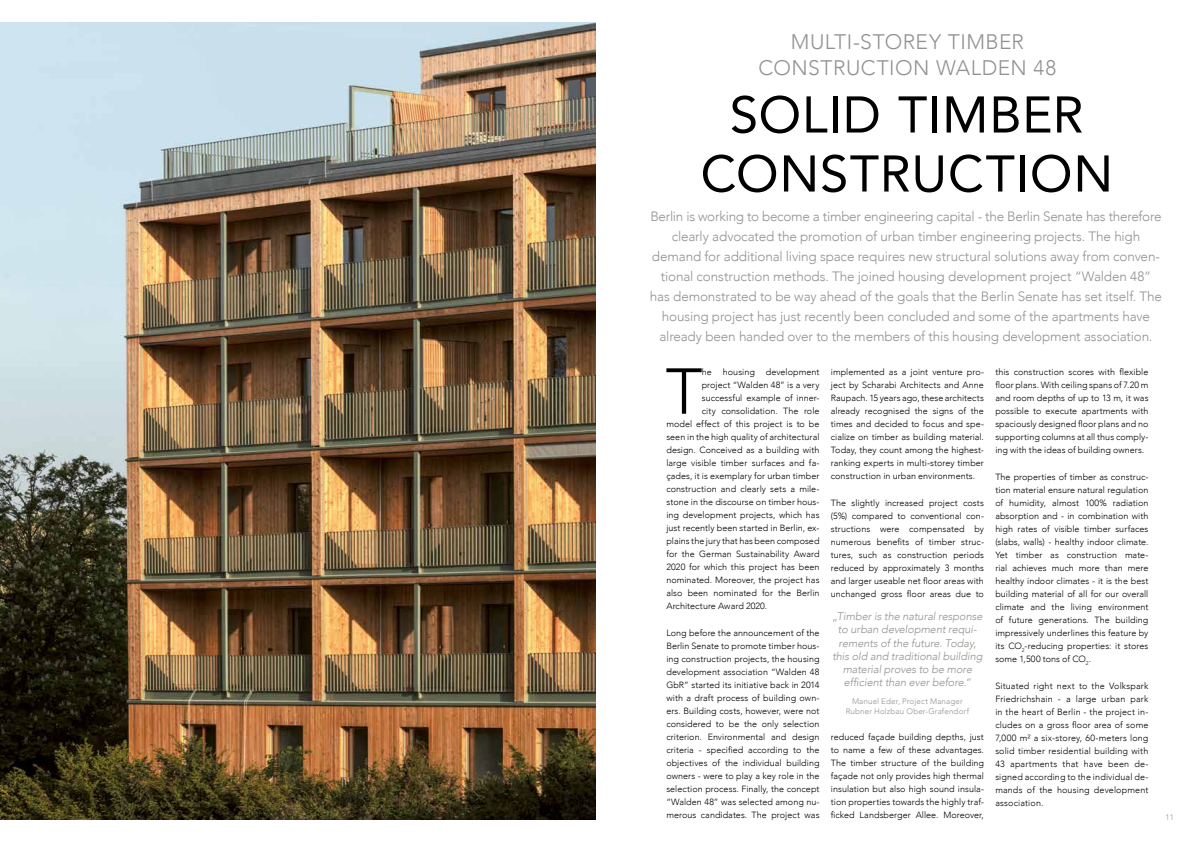
<style>
.page{position:relative;width:1191px;height:842px;background:#fff}
.page>*{position:absolute;margin:0;border:0;box-sizing:border-box;transform-origin:0 0}
.t1{font:300 64.1px "Avenir";color:#000}
.t2{font:51px/59px "Avenir";letter-spacing:.015em;color:#000;text-align:center}
.t3{font:300 21px/25.2px "Avenir";letter-spacing:.025em;color:#949290;text-align:center}
.t4{font:300 13.5px/20px "Avenir";letter-spacing:-.01em;color:#949290;text-align:center}
.t5{font:italic 300 11px/13.2px "Avenir";letter-spacing:-.005em;color:#949290;text-align:center}
.t6{font:300 9px/13px "Avenir";letter-spacing:.005em;color:#000;text-align:justify}
.t7{font:300 8px/9.6px "Avenir";letter-spacing:.02em;color:#949290;text-align:center}
</style>
<div class="page">
<img style="left:0;top:23px;width:595px;height:796px">
<h3 class="t3" style="left:758px;top:31px;width:299px">MULTI-STOREY TIMBER<br>CONSTRUCTION WALDEN 48</h3>
<h2 class="t2" style="left:700px;top:90px;width:414px">SOLID TIMBER<br>CONSTRUCTION</h2>
<p class="t4" style="left:650px;top:208px;width:513px">Berlin is working to become a timber engineering capital - the Berlin Senate has therefore clearly advocated the promotion of urban timber engineering projects. The high demand for additional living space requires new structural solutions away from conven&shy;tional construction methods. The joined housing development project “Walden 48” has demonstrated to be way ahead of the goals that the Berlin Senate has set itself. The housing project has just recently been concluded and some of the apartments have already been handed over to the members of this housing development association.</p>
<h1 class="t1" style="left:665px;top:364px;width:38px">T</h1>
<p class="t6" style="left:702px;top:366px;width:119px">he housing development</p>
<p class="t6" style="left:702px;top:379px;width:119px">project “Walden 48” is a very</p>
<p class="t6" style="left:702px;top:392px;width:119px">successful example of inner-</p>
<p class="t6" style="left:702px;top:405px;width:119px">city consolidation. The role</p>
<p class="t6" style="left:666px;top:418px;width:155px">model effect of this project is to be</p>
<p class="t6" style="left:666px;top:431px;width:155px">seen in the high quality of architectural</p>
<p class="t6" style="left:666px;top:444px;width:155px">design. Conceived as a building with</p>
<p class="t6" style="left:666px;top:457px;width:155px">large visible timber surfaces and fa-</p>
<p class="t6" style="left:666px;top:470px;width:155px">çades, it is exemplary for urban timber</p>
<p class="t6" style="left:666px;top:483px;width:155px">construction and clearly sets a mile-</p>
<p class="t6" style="left:666px;top:496px;width:155px">stone in the discourse on timber hous-</p>
<p class="t6" style="left:666px;top:509px;width:155px">ing development projects, which has</p>
<p class="t6" style="left:666px;top:522px;width:155px">just recently been started in Berlin, ex-</p>
<p class="t6" style="left:666px;top:535px;width:155px">plains the jury that has been composed</p>
<p class="t6" style="left:666px;top:548px;width:155px">for the German Sustainability Award</p>
<p class="t6" style="left:666px;top:561px;width:155px">2020 for which this project has been</p>
<p class="t6" style="left:666px;top:574px;width:155px">nominated. Moreover, the project has</p>
<p class="t6" style="left:666px;top:587px;width:155px">also been nominated for the Berlin</p>
<p class="t6" style="left:666px;top:600px;width:102px">Architecture Award 2020.</p>
<p class="t6" style="left:666px;top:627px;width:155px">Long before the announcement of the Berlin Senate to promote timber hous&shy;ing construction projects, the housing development association “Walden 48<br>GbR” started its initiative back in 2014 with a draft process of building own&shy;ers. Building costs, however, were not considered to be the only selection criterion. Environmental and design criteria - specified according to the objectives of the individual building owners - were to play a key role in the selection process. Finally, the concept “Walden 48” was selected among nu&shy;merous candidates. The project was</p>
<p class="t6" style="left:831px;top:366px;width:155px">implemented as a joint venture pro&shy;ject by Scharabi Architects and Anne Raupach. 15 years ago, these architects already recognised the signs of the times and decided to focus and spe&shy;cialize on timber as building material.<br>Today, they count among the highest&shy;ranking experts in multi-storey timber construction in urban environments.</p>
<p class="t6" style="left:831px;top:497px;width:155px">The slightly increased project costs (5%) compared to conventional con&shy;structions were compensated by numerous benefits of timber struc&shy;tures, such as construction periods reduced by approximately 3 months and larger useable net floor areas with unchanged gross floor areas due to</p>
<p class="t5" style="left:832px;top:611px;width:152px">„Timber is the natural response to urban development requi&shy;rements of the future. Today, this old and traditional building material proves to be more efficient than ever before.“</p>
<p class="t7" style="left:845px;top:697px;width:125px">Manuel Eder, Project Manager<br>Rubner Holzbau Ober-Grafendorf</p>
<p class="t6" style="left:831px;top:731px;width:155px">reduced façade building depths, just to name a few of these advantages.<br>The timber structure of the building façade not only provides high thermal insulation but also high sound insula&shy;tion properties towards the highly traf&shy;ficked Landsberger Allee. Moreover,</p>
<p class="t6" style="left:995px;top:365px;width:155px">this construction scores with flexible floor plans. With ceiling spans of 7.20 m and room depths of up to 13 m, it was possible to execute apartments with spaciously designed floor plans and no supporting columns at all thus comply&shy;ing with the ideas of building owners.</p>
<p class="t6" style="left:995px;top:471px;width:155px">The properties of timber as construc&shy;tion material ensure natural regulation of humidity, almost 100% radiation absorption and - in combination with high rates of visible timber surfaces (slabs, walls) - healthy indoor climate.<br>Yet timber as construction mate&shy;rial achieves much more than mere healthy indoor climates - it is the best building material of all for our overall climate and the living environment of future generations. The building impressively underlines this feature by its CO<sub>2</sub>-reducing properties: it stores some 1,500 tons of CO<sub>2</sub>.</p>
<p class="t6" style="left:995px;top:679px;width:155px">Situated right next to the Volkspark Friedrichshain - a large urban park in the heart of Berlin - the project in&shy;cludes on a gross floor area of some 7,000 m² a six-storey, 60-meters long solid timber residential building with 43 apartments that have been de&shy;signed according to the individual de&shy;mands of the housing development association.</p>
<p class="t7" style="left:1165px;top:813px;width:10px">11</p>
</div>
